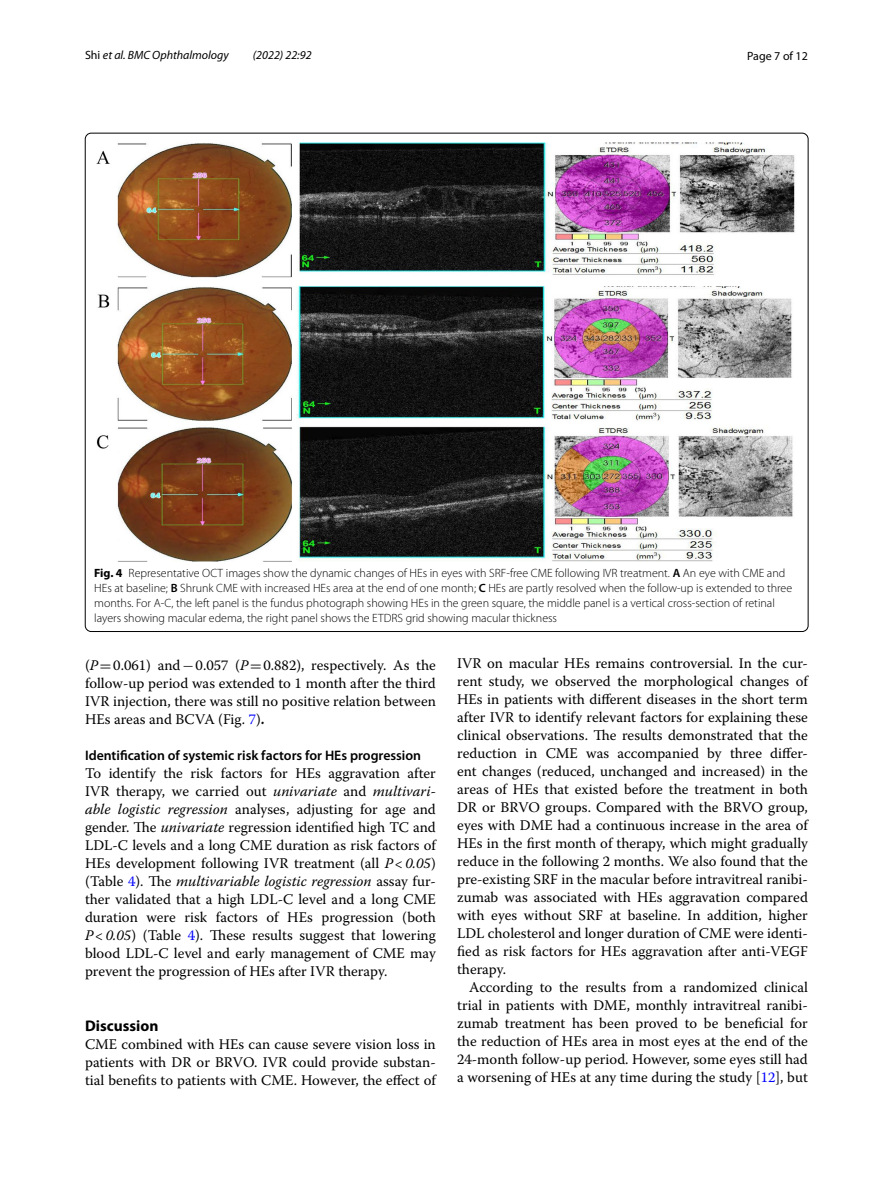
<style>
.page{position:relative;width:893px;height:1187px;background:#fff}
.page>*{position:absolute;margin:0;border:0;box-sizing:border-box;transform-origin:0 0}
.t1{font:700 15.45px "Myriad Pro";color:#000}
.t2{font:14.7px/18px "Warnock Pro";color:#000;text-align:justify}
.t3{font:600 13.8px "Myriad Pro";color:#000}
.t4{font:300 12px/15px "Myriad Pro";color:#000}
.t5{font:italic 12px "Myriad Pro";color:#000}
.t6{font:12px "Myriad Pro";color:#000}
.s1{font-style:normal}
.s2{font-weight:700}
.s3{font-weight:600}
.s4{font-style:italic}
.s5{font-family:"MTSY"}
.s6{color:#00f}
</style>
<div class="page">
<img style="left:96px;top:142px;width:699px;height:419px">
<p class="t5" style="left:85px;top:48px;width:145px"><span class="s1">Shi</span> et al. BMC Ophthalmology</p>
<p class="t5" style="left:253px;top:48px;width:60px">(2022) 22:92</p>
<p class="t6" style="left:747px;top:48px;width:62px">Page 7 of 12</p>
<p class="t4" style="left:94px;top:565px;width:699px"><span class="s2">Fig. 4</span> Representative OCT images show the dynamic changes of HEs in eyes with SRF-free CME following IVR treatment. <span class="s3">A</span> An eye with CME and HEs at baseline; <span class="s3">B</span> Shrunk CME with increased HEs area at the end of one month; <span class="s3">C</span> HEs are partly resolved when the follow-up is extended to three months. For A-C, the left panel is the fundus photograph showing HEs in the green square, the middle panel is a vertical cross-section of retinal layers showing macular edema, the right panel shows the ETDRS grid showing macular thickness</p>
<p class="t2" style="left:85px;top:656px;width:352px">(<span class="s4">P</span><span class="s5">=</span>0.061) and<span class="s5">−</span>0.057 (<span class="s4">P</span><span class="s5">=</span>0.882), respectively. As the follow-up period was extended to 1 month after the third IVR injection, there was still no positive relation between HEs areas and BCVA (Fig. <span class="s6">7</span>)<span class="s2">.</span></p>
<p class="t3" style="left:85px;top:746px;width:338px">Identification of systemic risk factors for HEs progression</p>
<p class="t2" style="left:85px;top:764px;width:352px">To identify the risk factors for HEs aggravation after IVR therapy, we carried out <span class="s4">univariate</span> and <span class="s4">multivari&shy;able logistic regression</span> analyses, adjusting for age and gender. The <span class="s4">univariate</span> regression identified high TC and LDL-C levels and a long CME duration as risk factors of HEs development following IVR treatment (all <span class="s4">P&lt;0.05</span>) (Table <span class="s6">4</span>). The <span class="s4">multivariable logistic regression</span> assay fur&shy;ther validated that a high LDL-C level and a long CME duration were risk factors of HEs progression (both <span class="s4">P&lt;0.05</span>) (Table <span class="s6">4</span>). These results suggest that lowering blood LDL-C level and early management of CME may prevent the progression of HEs after IVR therapy.</p>
<p class="t1" style="left:85px;top:1015px;width:75px">Discussion</p>
<p class="t2" style="left:85px;top:1035px;width:352px">CME combined with HEs can cause severe vision loss in patients with DR or BRVO. IVR could provide substan&shy;tial benefits to patients with CME. However, the effect of</p>
<p class="t2" style="left:457px;top:654px;width:352px">IVR on macular HEs remains controversial. In the cur&shy;rent study, we observed the morphological changes of HEs in patients with different diseases in the short term after IVR to identify relevant factors for explaining these clinical observations. The results demonstrated that the reduction in CME was accompanied by three differ&shy;ent changes (reduced, unchanged and increased) in the areas of HEs that existed before the treatment in both DR or BRVO groups. Compared with the BRVO group, eyes with DME had a continuous increase in the area of HEs in the first month of therapy, which might gradually reduce in the following 2 months. We also found that the pre-existing SRF in the macular before intravitreal ranibi&shy;zumab was associated with HEs aggravation compared with eyes without SRF at baseline. In addition, higher LDL cholesterol and longer duration of CME were identi&shy;fied as risk factors for HEs aggravation after anti-VEGF therapy.</p>
<p class="t2" style="left:457px;top:978px;width:352px;text-indent:12px">According to the results from a randomized clinical trial in patients with DME, monthly intravitreal ranibi&shy;zumab treatment has been proved to be beneficial for the reduction of HEs area in most eyes at the end of the 24-month follow-up period. However, some eyes still had a worsening of HEs at any time during the study [<span class="s6">12</span>], but</p>
</div>
